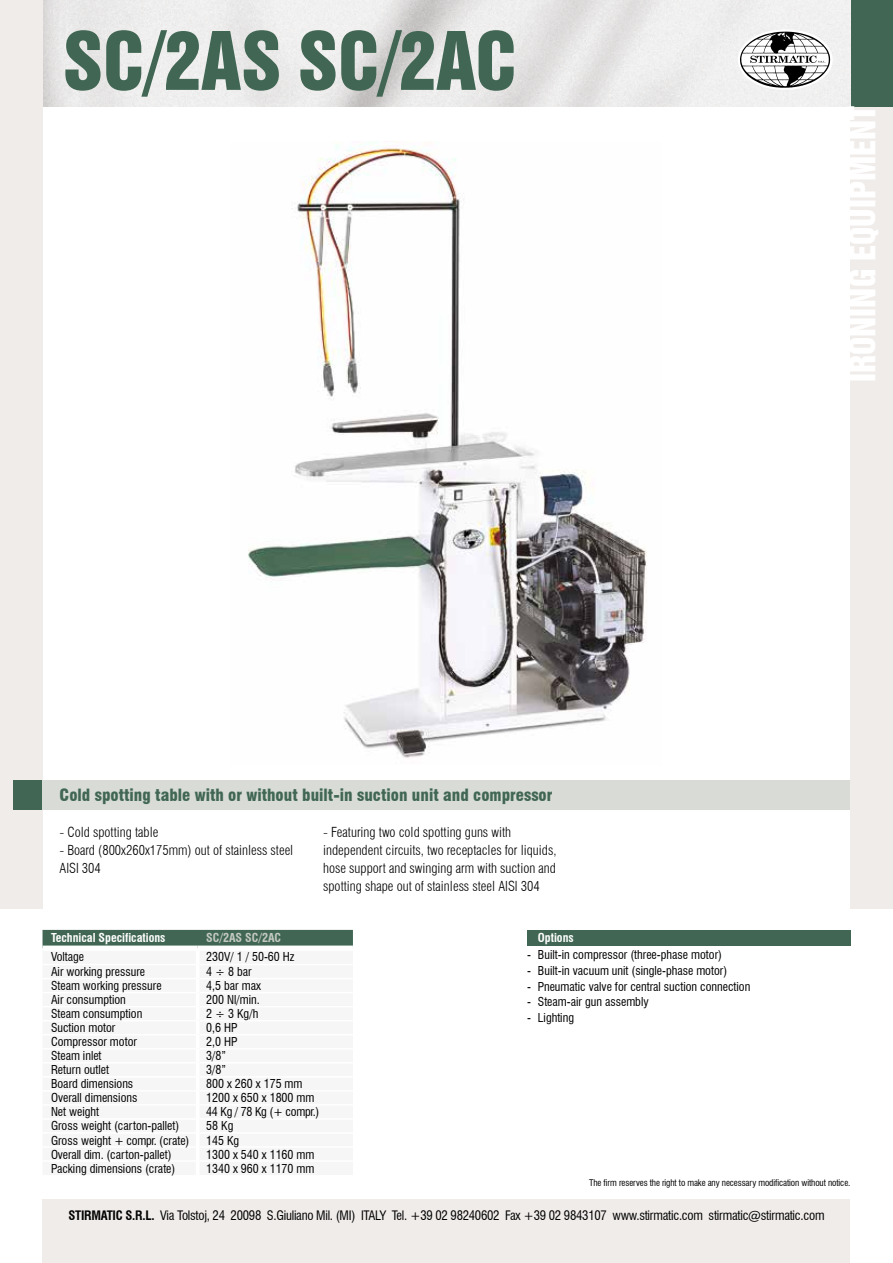
<style>
.page{position:relative;width:893px;height:1263px;background:#fff}
.page>*{position:absolute;margin:0;border:0;box-sizing:border-box;transform-origin:0 0}
.t1{font:73.5px "Swiss 921 BT Regular A";letter-spacing:.01em;color:#416754}
.t2{font:33px "Swiss 921 BT Regular A";color:#fff}
.t3{font:900 condensed 16.5px "Swiss 721 BT";color:#416754}
.t4{font:300 condensed 13.5px/18px "Swiss 721 BT";color:#000}
.t5{font:condensed 12.75px "Swiss 721 BT";letter-spacing:-.02em;color:#000}
.t6{font:condensed 12px "Swiss 721 BT";color:#000}
.t7{font:700 condensed 12px "Swiss 721 BT";color:#fff}
.t8{font:condensed 12px "Swiss 721 BT";letter-spacing:-.02em;color:#000}
.t9{font:700 condensed 12px "Swiss 721 BT";color:#c5cac3}
.t10{font:condensed 9px "Swiss 721 BT";letter-spacing:-.01em;color:#000}
.s1{font-weight:700}
</style>
<div class="page">
<div style="left:850px;top:0;width:43px;height:909px;background:#f0ecea"></div>
<div style="left:43px;top:1199px;width:807px;height:64px;background:#f0ecea"></div>
<div style="left:850px;top:0;width:43px;height:106px;background:#416754"></div>
<img style="left:43px;top:0;width:807px;height:106px">
<svg style="left:735px;top:29px;width:104px;height:65px"></svg>
<div style="left:0;top:0;width:43px;height:909px;background:#f0ecea"></div>
<div style="left:13px;top:780px;width:30px;height:30px;background:#416754"></div>
<div style="left:43px;top:780px;width:807px;height:30px;background:#d8dbd6"></div>
<div style="left:527px;top:930px;width:323px;height:16px;background:#416754"></div>
<div style="left:43px;top:930px;width:310px;height:15px;background:#416754"></div>
<img style="left:248px;top:141px;width:399px;height:617px">
<h1 class="t1" style="left:64px;top:13px;width:454px">SC/2AS SC/2AC</h1>
<h2 class="t2" style="left:841px;top:382px;width:277px;rotate:-90deg">IRONING EQUIPMENT</h2>
<h3 class="t3" style="left:60px;top:785px;width:494px">Cold spotting table with or without built-in suction unit and compressor</h3>
<p class="t4" style="left:60px;top:823px;width:100px">- Cold spotting table</p>
<p class="t4" style="left:60px;top:841px;width:235px">- Board (800x260x175mm) out of stainless steel<br>AISI 304</p>
<p class="t4" style="left:323px;top:823px;width:235px">- Featuring two cold spotting guns with independent circuits, two receptacles for liquids, hose support and swinging arm with suction and spotting shape out of stainless steel AISI 304</p>
<p class="t7" style="left:538px;top:930px;width:37px">Options</p>
<p class="t6" style="left:527px;top:947px;width:196px">- Built-in compressor (three-phase motor)</p>
<p class="t6" style="left:527px;top:963px;width:201px">- Built-in vacuum unit (single-phase motor)</p>
<p class="t6" style="left:527px;top:979px;width:225px">- Pneumatic valve for central suction connection</p>
<p class="t6" style="left:527px;top:995px;width:123px">- Steam-air gun assembly</p>
<p class="t6" style="left:527px;top:1010px;width:48px">- Lighting</p>
<p class="t7" style="left:51px;top:931px;width:116px">Technical Specifications</p>
<p class="t9" style="left:206px;top:931px;width:76px">SC/2AS SC/2AC</p>
<p class="t6" style="left:51px;top:949px;width:35px">Voltage</p>
<p class="t6" style="left:206px;top:949px;width:90px">230V/ 1 / 50-60 Hz</p>
<p class="t6" style="left:51px;top:964px;width:96px">Air working pressure</p>
<p class="t6" style="left:206px;top:964px;width:47px">4 ÷ 8 bar</p>
<p class="t6" style="left:51px;top:978px;width:112px">Steam working pressure</p>
<p class="t6" style="left:206px;top:978px;width:56px">4,5 bar max</p>
<p class="t6" style="left:51px;top:993px;width:76px">Air consumption</p>
<p class="t6" style="left:206px;top:993px;width:55px">200 Nl/min.</p>
<p class="t6" style="left:51px;top:1007px;width:93px">Steam consumption</p>
<p class="t6" style="left:206px;top:1007px;width:54px">2 ÷ 3 Kg/h</p>
<p class="t6" style="left:51px;top:1021px;width:66px">Suction motor</p>
<p class="t6" style="left:206px;top:1021px;width:33px">0,6 HP</p>
<p class="t6" style="left:51px;top:1035px;width:87px">Compressor motor</p>
<p class="t6" style="left:206px;top:1035px;width:33px">2,0 HP</p>
<p class="t6" style="left:51px;top:1049px;width:52px">Steam inlet</p>
<p class="t6" style="left:206px;top:1049px;width:21px">3/8”</p>
<p class="t6" style="left:51px;top:1063px;width:59px">Return outlet</p>
<p class="t6" style="left:206px;top:1063px;width:21px">3/8”</p>
<p class="t6" style="left:51px;top:1077px;width:84px">Board dimensions</p>
<p class="t6" style="left:206px;top:1077px;width:98px">800 x 260 x 175 mm</p>
<p class="t6" style="left:51px;top:1091px;width:88px">Overall dimensions</p>
<p class="t6" style="left:206px;top:1091px;width:110px">1200 x 650 x 1800 mm</p>
<p class="t6" style="left:51px;top:1105px;width:50px">Net weight</p>
<p class="t8" style="left:206px;top:1105px;width:115px">44 Kg / 78 Kg (+ compr.)</p>
<p class="t6" style="left:51px;top:1119px;width:130px">Gross weight (carton-pallet)</p>
<p class="t6" style="left:206px;top:1119px;width:29px">58 Kg</p>
<p class="t6" style="left:51px;top:1133px;width:140px">Gross weight + compr. (crate)</p>
<p class="t6" style="left:206px;top:1133px;width:35px">145 Kg</p>
<p class="t6" style="left:51px;top:1147px;width:122px">Overall dim. (carton-pallet)</p>
<p class="t6" style="left:206px;top:1147px;width:110px">1300 x 540 x 1160 mm</p>
<p class="t6" style="left:51px;top:1161px;width:126px">Packing dimensions (crate)</p>
<p class="t6" style="left:206px;top:1161px;width:110px">1340 x 960 x 1170 mm</p>
<p class="t10" style="left:589px;top:1178px;width:263px">The firm reserves the right to make any necessary modification without notice.</p>
<p class="t5" style="left:68px;top:1208px;width:757px"><span class="s1">STIRMATIC S.R.L.</span> Via Tolstoj, 24 20098 S.Giuliano Mil. (MI) ITALY Tel. +39 02 98240602 Fax +39 02 9843107 www.stirmatic.com stirmatic@stirmatic.com</p>
</div>
